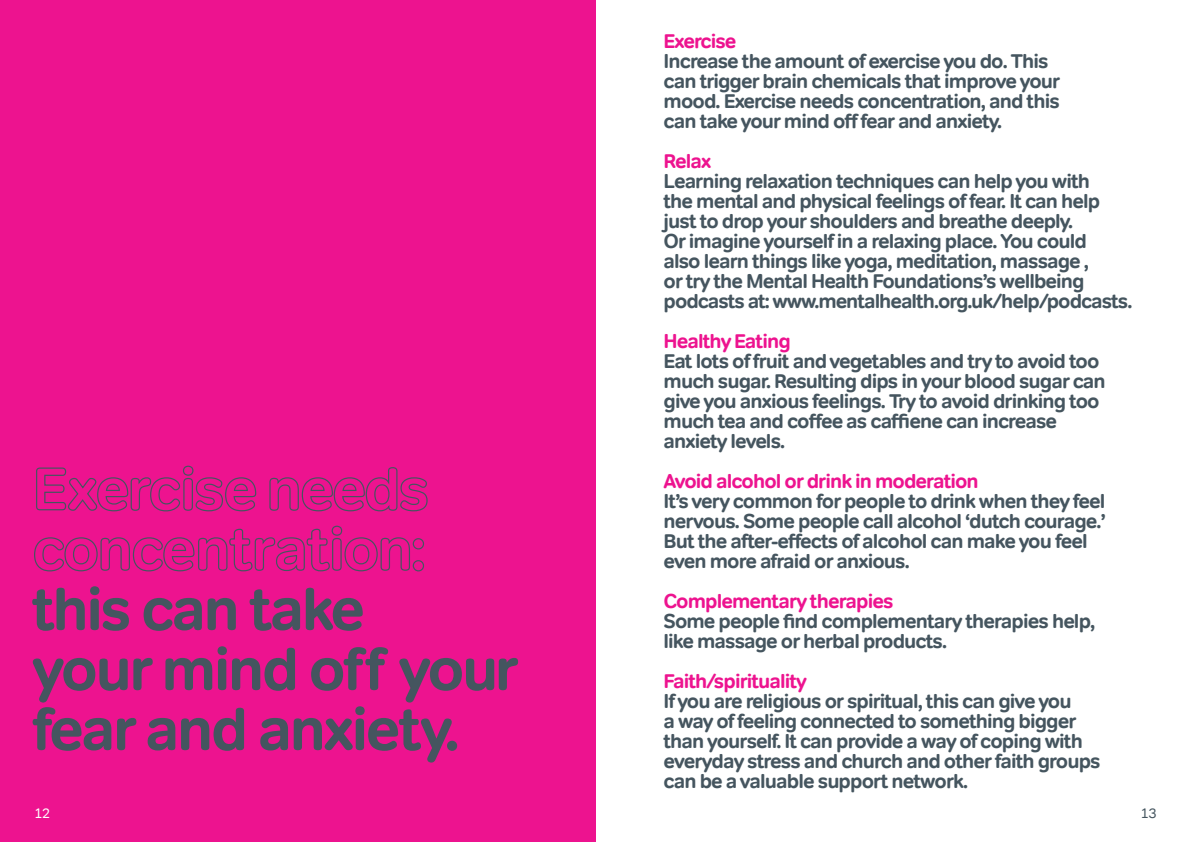
<style>
.page{position:relative;width:1191px;height:842px;background:#fff}
.page>*{position:absolute;margin:0;border:0;box-sizing:border-box;transform-origin:0 0}
.t1{font:700 60px/60px "Tondo";letter-spacing:-.045em;color:#45555f}
.t2{font:700 20px/20px "Tondo";letter-spacing:-.045em;color:#45555f}
.t3{font:700 20px "Tondo";letter-spacing:-.045em;color:#ed138f}
.t4{font:14px "Tondo";color:#fff}
.t5{font:14px "Tondo";color:#45555f}
</style>
<div class="page">
<div style="left:0;top:0;width:595px;height:842px;background:#ed138f"></div>
<svg style="left:36px;top:465px;width:221px;height:47px"></svg>
<svg style="left:269px;top:467px;width:159px;height:45px"></svg>
<svg style="left:34px;top:525px;width:391px;height:47px"></svg>
<p class="t1" style="left:32px;top:579px;width:488px">this can take<br>your mind off your fear and anxiety.</p>
<p class="t4" style="left:34px;top:804px;width:18px">12</p>
<p class="t3" style="left:663px;top:29px;width:74px">Exercise</p>
<p class="t2" style="left:663px;top:51px;width:398px">Increase the amount of exercise you do. This can trigger brain chemicals that improve your mood. Exercise needs concentration, and this can take your mind off fear and anxiety.</p>
<p class="t3" style="left:663px;top:149px;width:49px">Relax</p>
<p class="t2" style="left:663px;top:171px;width:470px">Learning relaxation techniques can help you with<br>the mental and physical feelings of fear. It can help just to drop your shoulders and breathe deeply.<br>Or imagine yourself in a relaxing place. You could<br>also learn things like yoga, meditation, massage ,<br>or try the Mental Health Foundations’s wellbeing podcasts at: www.mentalhealth.org.uk/help/podcasts.</p>
<p class="t3" style="left:663px;top:329px;width:129px">Healthy Eating</p>
<p class="t2" style="left:663px;top:351px;width:443px">Eat lots of fruit and vegetables and try to avoid too much sugar. Resulting dips in your blood sugar can give you anxious feelings. Try to avoid drinking too much tea and coffee as caffiene can increase anxiety levels.</p>
<p class="t3" style="left:663px;top:469px;width:317px">Avoid alcohol or drink in moderation</p>
<p class="t2" style="left:663px;top:491px;width:444px">It’s very common for people to drink when they feel nervous. Some people call alcohol ‘dutch courage.’ But the after-effects of alcohol can make you feel even more afraid or anxious.</p>
<p class="t3" style="left:663px;top:589px;width:231px">Complementary therapies</p>
<p class="t2" style="left:663px;top:611px;width:433px">Some people find complementary therapies help, like massage or herbal products.</p>
<p class="t3" style="left:663px;top:669px;width:145px">Faith/spirituality</p>
<p class="t2" style="left:663px;top:691px;width:438px">If you are religious or spiritual, this can give you<br>a way of feeling connected to something bigger than yourself. It can provide a way of coping with everyday stress and church and other faith groups can be a valuable support network.</p>
<p class="t5" style="left:1140px;top:804px;width:18px">13</p>
</div>
